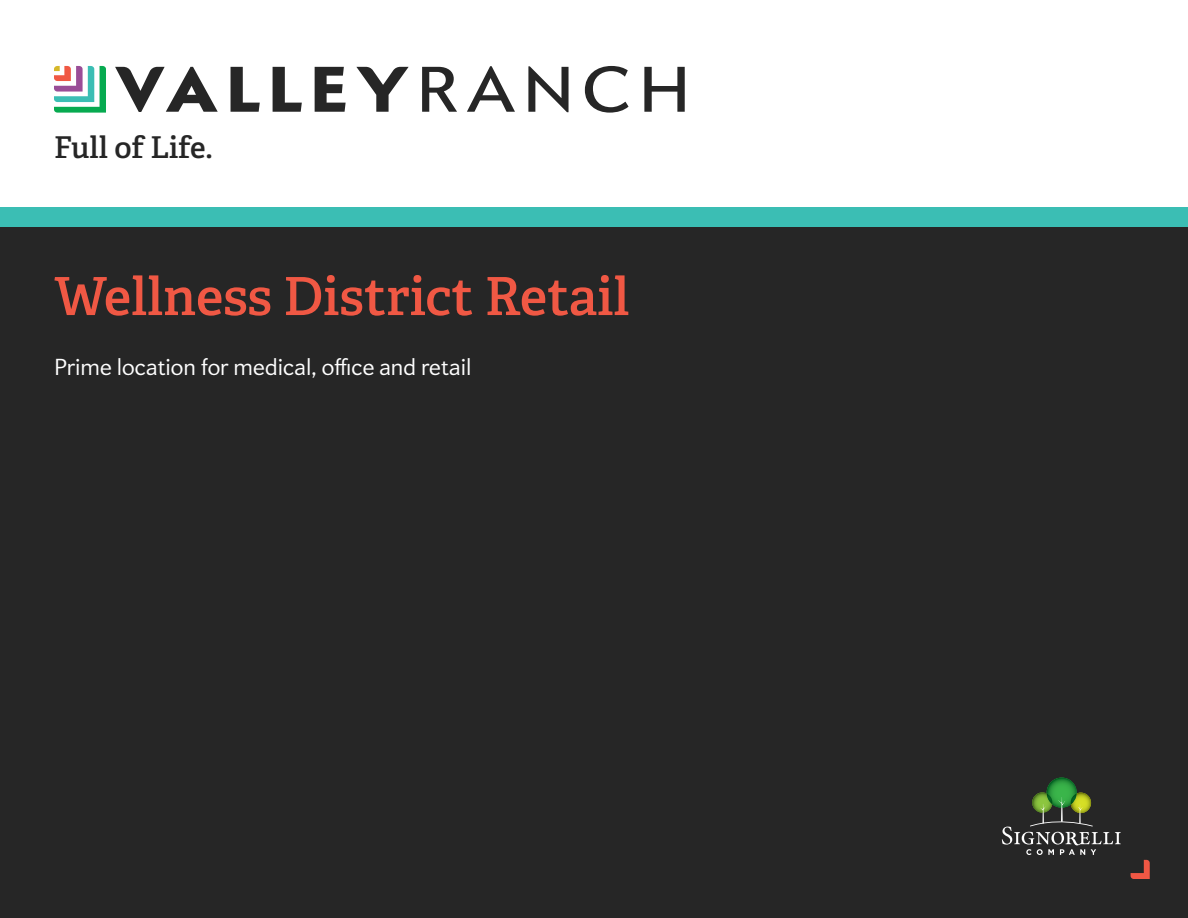
<style>
.page{position:relative;width:1188px;height:918px;background:#fff}
.page>*{position:absolute;margin:0;border:0;box-sizing:border-box;transform-origin:0 0}
.t1{font:600 52.5px "Adelle";color:#f05844}
.t2{font:600 30px "Adelle";color:#262626}
.t3{font:300 22.5px "Apres";color:#fff}
</style>
<div class="page">
<div style="left:0;top:222px;width:1188px;height:696px;background:#262626"></div>
<div style="left:0;top:207px;width:1188px;height:19px;background:#3bbeb4"></div>
<svg style="left:1002px;top:778px;width:119px;height:77px"></svg>
<svg style="left:1131px;top:860px;width:19px;height:19px"></svg>
<svg style="left:115px;top:67px;width:103px;height:45px"></svg>
<svg style="left:231px;top:67px;width:29px;height:45px"></svg>
<svg style="left:273px;top:67px;width:29px;height:45px"></svg>
<svg style="left:315px;top:67px;width:31px;height:45px"></svg>
<svg style="left:356px;top:67px;width:53px;height:45px"></svg>
<svg style="left:422px;top:67px;width:35px;height:45px"></svg>
<svg style="left:467px;top:66px;width:48px;height:46px"></svg>
<svg style="left:528px;top:66px;width:41px;height:46px"></svg>
<svg style="left:585px;top:66px;width:44px;height:47px"></svg>
<svg style="left:644px;top:67px;width:41px;height:45px"></svg>
<svg style="left:54px;top:66px;width:52px;height:47px"></svg>
<h2 class="t2" style="left:54px;top:129px;width:160px">Full of Life.</h2>
<h1 class="t1" style="left:54px;top:264px;width:577px">Wellness District Retail</h1>
<p class="t3" style="left:54px;top:353px;width:419px">Prime location for medical, office and retail</p>
</div>
